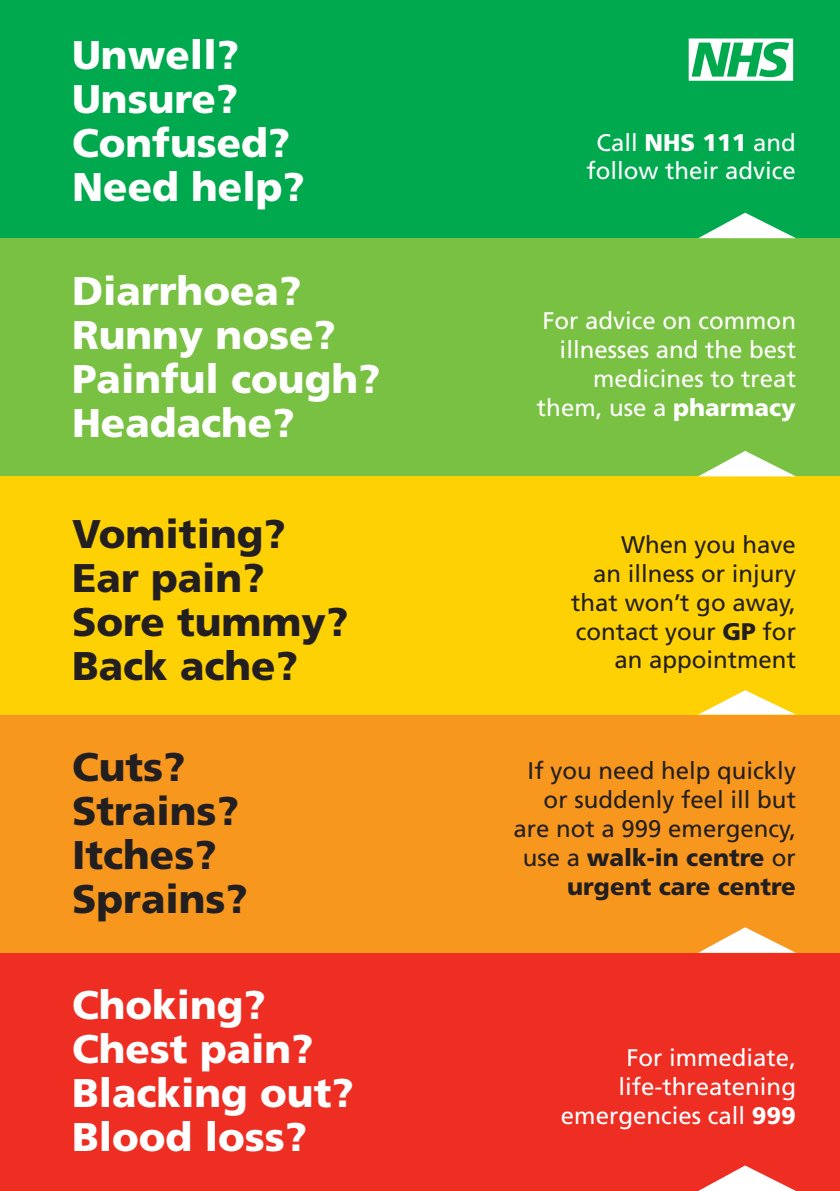
<style>
.page{position:relative;width:840px;height:1191px;background:#fff}
.page>*{position:absolute;margin:0;border:0;box-sizing:border-box;transform-origin:0 0}
.t1{font:900 40px/44px "Frutiger";color:#fff}
.t2{font:900 40px "Frutiger";color:#231f20}
.t3{font:24px/28.8px "Frutiger";color:#231f20;text-align:right}
.t4{font:24px/28.8px "Frutiger";color:#fff;text-align:right}
.s1{font-weight:900}
</style>
<div class="page">
<div style="left:0;top:952px;width:839px;height:239px;background:#ee2e22"></div>
<div style="left:0;top:714px;width:839px;height:238px;background:#f7971d"></div>
<div style="left:0;top:0;width:839px;height:238px;background:#00a94e"></div>
<div style="left:0;top:238px;width:839px;height:238px;background:#79c142"></div>
<div style="left:0;top:476px;width:839px;height:238px;background:#fed105"></div>
<svg style="left:688px;top:38px;width:104px;height:43px"></svg>
<svg style="left:698px;top:213px;width:97px;height:25px"></svg>
<svg style="left:699px;top:451px;width:96px;height:25px"></svg>
<svg style="left:700px;top:927px;width:94px;height:25px"></svg>
<svg style="left:698px;top:1165px;width:97px;height:26px"></svg>
<svg style="left:699px;top:690px;width:96px;height:24px"></svg>
<p class="t1" style="left:72px;top:33px;width:168px">Unwell?</p>
<p class="t1" style="left:72px;top:77px;width:219px">Unsure?<br>Confused?</p>
<p class="t1" style="left:72px;top:165px;width:234px">Need help?</p>
<p class="t1" style="left:72px;top:268px;width:230px">Diarrhoea?</p>
<p class="t1" style="left:72px;top:312px;width:265px">Runny nose?</p>
<p class="t1" style="left:72px;top:356px;width:309px">Painful cough?</p>
<p class="t1" style="left:72px;top:400px;width:224px">Headache?</p>
<p class="t2" style="left:72px;top:510px;width:215px">Vomiting?</p>
<p class="t2" style="left:72px;top:554px;width:194px">Ear pain?</p>
<p class="t2" style="left:72px;top:598px;width:277px">Sore tummy?</p>
<p class="t2" style="left:72px;top:642px;width:227px">Back ache?</p>
<p class="t2" style="left:72px;top:743px;width:115px">Cuts?</p>
<p class="t2" style="left:72px;top:787px;width:168px">Strains?</p>
<p class="t2" style="left:72px;top:831px;width:146px">Itches?</p>
<p class="t2" style="left:72px;top:875px;width:177px">Sprains?</p>
<p class="t1" style="left:72px;top:982px;width:195px">Choking?</p>
<p class="t1" style="left:72px;top:1026px;width:243px">Chest pain?</p>
<p class="t1" style="left:72px;top:1070px;width:283px">Blacking out?</p>
<p class="t1" style="left:72px;top:1114px;width:236px">Blood loss?</p>
<p class="t4" style="left:586px;top:128px;width:211px;text-align:center">Call <span class="s1">NHS 111</span> and follow their advice</p>
<p class="t4" style="left:536px;top:306px;width:260px">For advice on common illnesses and the best medicines to treat them, use a <span class="s1">pharmacy</span></p>
<p class="t3" style="left:571px;top:530px;width:226px">When you have<br>an illness or injury that won’t go away, contact your <span class="s1">GP</span> for an appointment</p>
<p class="t3" style="left:513px;top:756px;width:284px">If you need help quickly or suddenly feel ill but are not a 999 emergency, use a <span class="s1">walk-in centre</span> or <span class="s1">urgent care centre</span></p>
<p class="t4" style="left:560px;top:1043px;width:236px">For immediate, life-threatening emergencies call <span class="s1">999</span></p>
</div>
